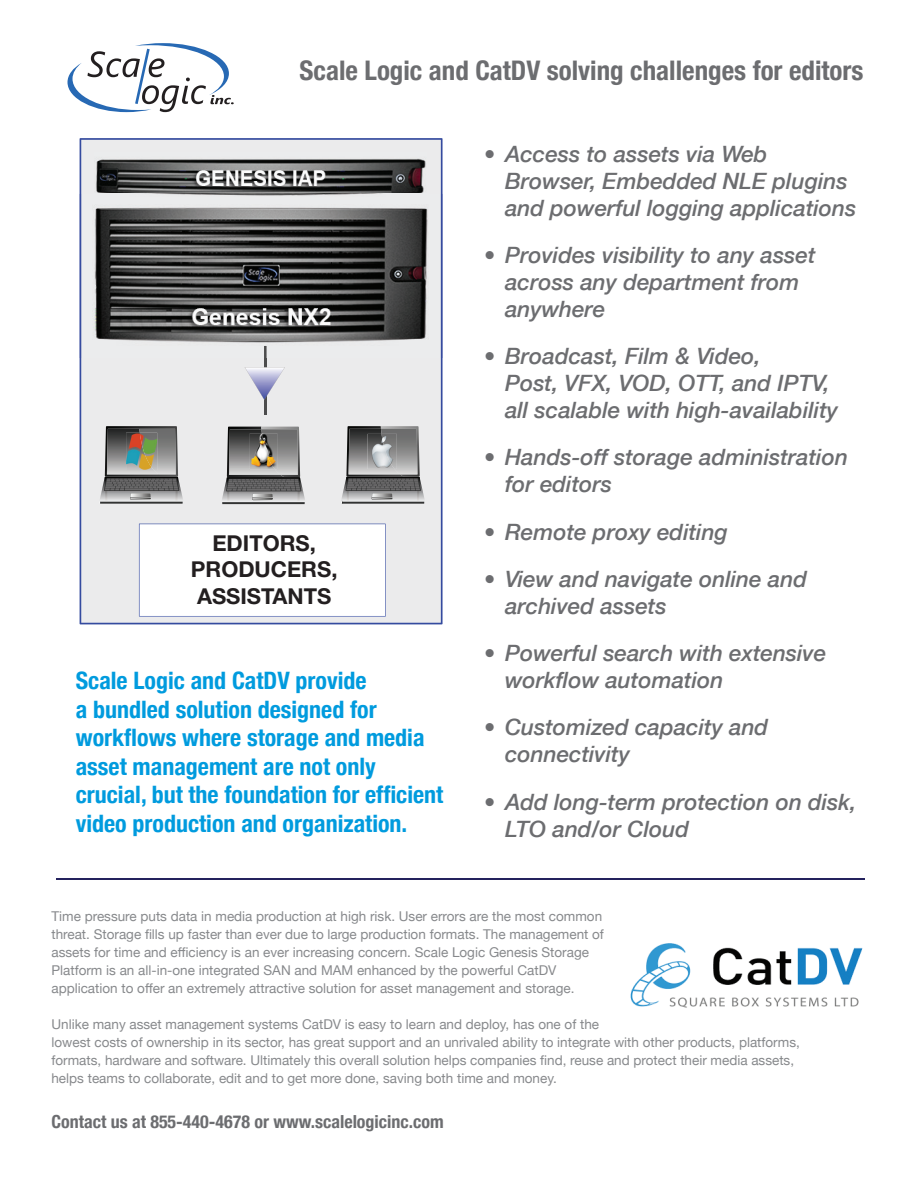
<style>
.page{position:relative;width:918px;height:1188px;background:#fff}
.page>*{position:absolute;margin:0;border:0;box-sizing:border-box;transform-origin:0 0}
.t1{font:700 condensed 27px "Helvetica Neue";color:#6c6d70}
.t2{font:700 condensed 24px/28.5px "Helvetica Neue";color:#009bde}
.t3{font:italic 500 22.5px/27px "Helvetica Neue";color:#6c6d70}
.t4{font:700 21.9px/26.2px "Helvetica Neue";color:#231f20;text-align:center}
.t5{font:700 condensed 18px "Helvetica Neue";color:#6c6d70}
.t6{font:13.5px/18px "Helvetica Neue";color:#87898c}
</style>
<div class="page">
<hr style="left:56px;top:878px;width:809px;height:2px;background:#24225d">
<img style="left:630px;top:943px;width:233px;height:65px">
<div style="left:80px;top:138px;width:363px;height:486px;background:#ebebec"></div>
<svg style="left:139px;top:524px;width:247px;height:93px"></svg>
<img style="left:94px;top:153px;width:332px;height:41px">
<hr style="left:264px;top:346px;width:2px;height:68px;background:#4c4c4c">
<svg style="left:245px;top:367px;width:40px;height:33px"></svg>
<svg style="left:341px;top:426px;width:84px;height:78px;background:#8c8c8c"></svg>
<img style="left:368px;top:434px;width:14px;height:35px">
<img style="left:382px;top:434px;width:15px;height:35px">
<svg style="left:99px;top:426px;width:84px;height:78px;background:#8a8a8a"></svg>
<img style="left:126px;top:433px;width:14px;height:37px">
<img style="left:140px;top:433px;width:17px;height:37px">
<hr style="left:222px;top:502px;width:83px;height:2px;background:#323333">
<svg style="left:221px;top:427px;width:84px;height:75px;background:#8d8d8d"></svg>
<img style="left:250px;top:433px;width:12px;height:36px">
<img style="left:262px;top:433px;width:15px;height:36px">
<img style="left:80px;top:194px;width:363px;height:164px">
<svg style="left:264px;top:346px;width:2px;height:12px"></svg>
<svg style="left:68px;top:43px;width:166px;height:69px"></svg>
<h1 class="t1" style="left:300px;top:48px;width:565px">Scale Logic and CatDV solving challenges for editors</h1>
<h3 class="t4" style="left:191px;top:531px;width:148px">EDITORS,<br>PRODUCERS,<br>ASSISTANTS</h3>
<h2 class="t2" style="left:76px;top:665px;width:369px">Scale Logic and CatDV provide<br>a bundled solution designed for workflows where storage and media asset management are not only crucial, but the foundation for efficient video production and organization.</h2>
<h3 class="t3" style="left:505px;top:139px;width:353px;text-indent:-21px">• Access to assets via Web<br>Browser, Embedded NLE plugins and powerful logging applications</h3>
<h3 class="t3" style="left:505px;top:240px;width:312px;text-indent:-21px">• Provides visibility to any asset across any department from anywhere</h3>
<h3 class="t3" style="left:505px;top:341px;width:335px;text-indent:-21px">• Broadcast, Film &amp; Video,<br>Post, VFX, VOD, OTT, and IPTV, all scalable with high-availability</h3>
<h3 class="t3" style="left:505px;top:442px;width:344px;text-indent:-21px">• Hands-off storage administration for editors</h3>
<h3 class="t3" style="left:484px;top:517px;width:245px">• Remote proxy editing</h3>
<h3 class="t3" style="left:505px;top:564px;width:304px;text-indent:-21px">• View and navigate online and archived assets</h3>
<h3 class="t3" style="left:505px;top:638px;width:323px;text-indent:-21px">• Powerful search with extensive workflow automation</h3>
<h3 class="t3" style="left:505px;top:712px;width:265px;text-indent:-21px">• Customized capacity and connectivity</h3>
<h3 class="t3" style="left:505px;top:787px;width:353px;text-indent:-21px">• Add long-term protection on disk,<br>LTO and/or Cloud</h3>
<p class="t6" style="left:51px;top:908px;width:554px">Time pressure puts data in media production at high risk. User errors are the most common threat. Storage fills up faster than ever due to large production formats. The management of assets for time and efficiency is an ever increasing concern. Scale Logic Genesis Storage Platform is an all-in-one integrated SAN and MAM enhanced by the powerful CatDV application to offer an extremely attractive solution for asset management and storage.</p>
<p class="t6" style="left:51px;top:1016px;width:750px">Unlike many asset management systems CatDV is easy to learn and deploy, has one of the<br>lowest costs of ownership in its sector, has great support and an unrivaled ability to integrate with other products, platforms, formats, hardware and software. Ultimately this overall solution helps companies find, reuse and protect their media assets, helps teams to collaborate, edit and to get more done, saving both time and money.</p>
<h3 class="t5" style="left:51px;top:1107px;width:394px">Contact us at 855-440-4678 or www.scalelogicinc.com</h3>
</div>
